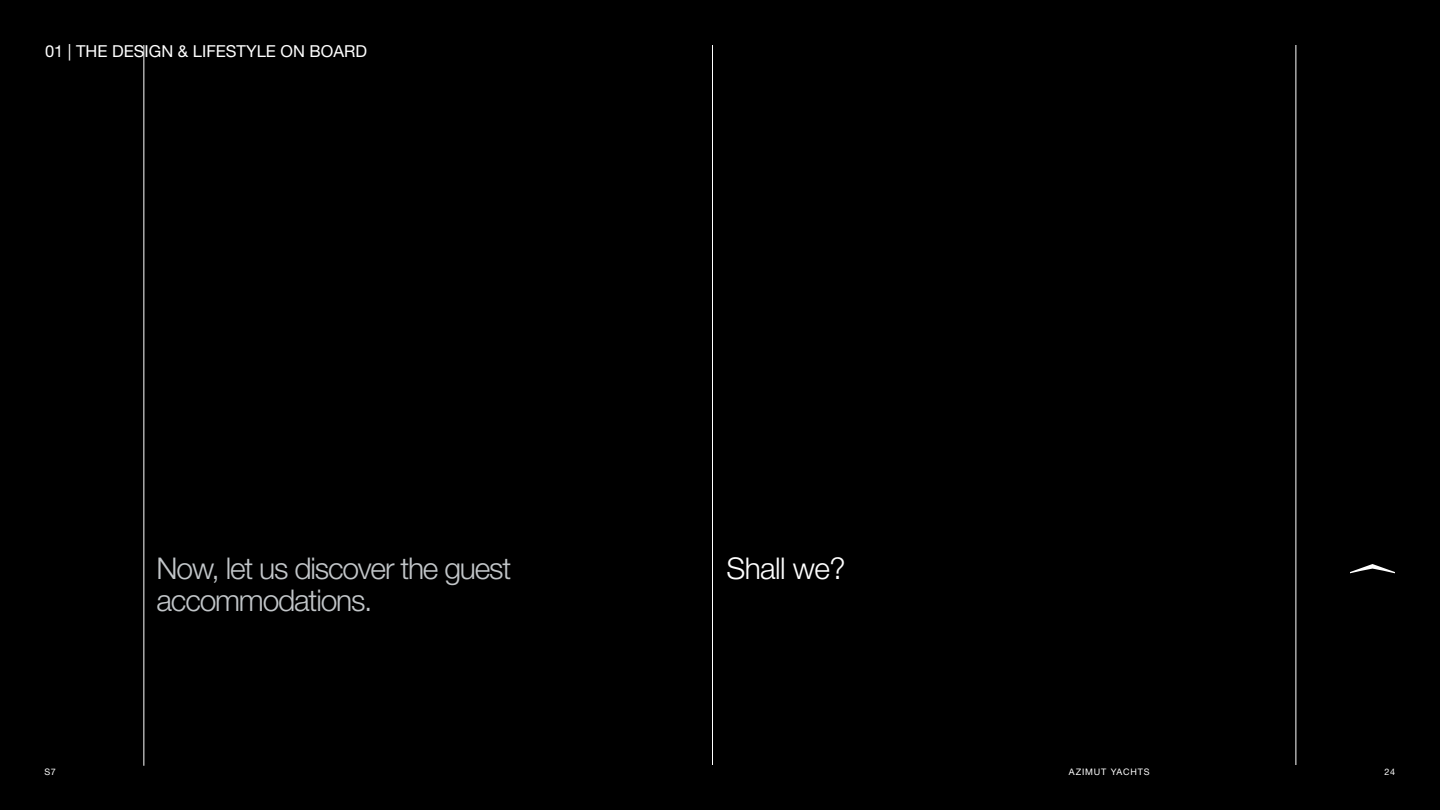
<style>
.page{position:relative;width:1440px;height:810px;background:#000}
.page>*{position:absolute;margin:0;border:0;box-sizing:border-box;transform-origin:0 0}
.t1{font:300 30px "Helvetica Neue LT Pro";letter-spacing:-.04em;color:#c2c6c9}
.t2{font:300 30px "Helvetica Neue LT Pro";letter-spacing:-.02em;color:#fff}
.t3{font:16.5px "Helvetica Neue LT Pro";color:#fff}
.t4{font:9px "Helvetica Neue LT Pro";letter-spacing:.09em;color:#fff}
</style>
<div class="page">
<hr style="left:144px;top:45px;width:1px;height:721px;background:#fff">
<hr style="left:712px;top:45px;width:1px;height:720px;background:#fff">
<hr style="left:1296px;top:45px;width:1px;height:720px;background:#fff">
<svg style="left:1350px;top:564px;width:45px;height:9px"></svg>
<p class="t3" style="left:45px;top:41px;width:324px">01 | THE DESIGN &amp; LIFESTYLE ON BOARD</p>
<p class="t1" style="left:157px;top:550px;width:356px">Now, let us discover the guest</p>
<p class="t2" style="left:726px;top:550px;width:121px">Shall we?</p>
<p class="t1" style="left:157px;top:582px;width:218px">accommodations.</p>
<p class="t4" style="left:44px;top:766px;width:13px">S7</p>
<p class="t4" style="left:1069px;top:766px;width:82px">AZIMUT YACHTS</p>
<p class="t4" style="left:1385px;top:766px;width:12px">24</p>
</div>
